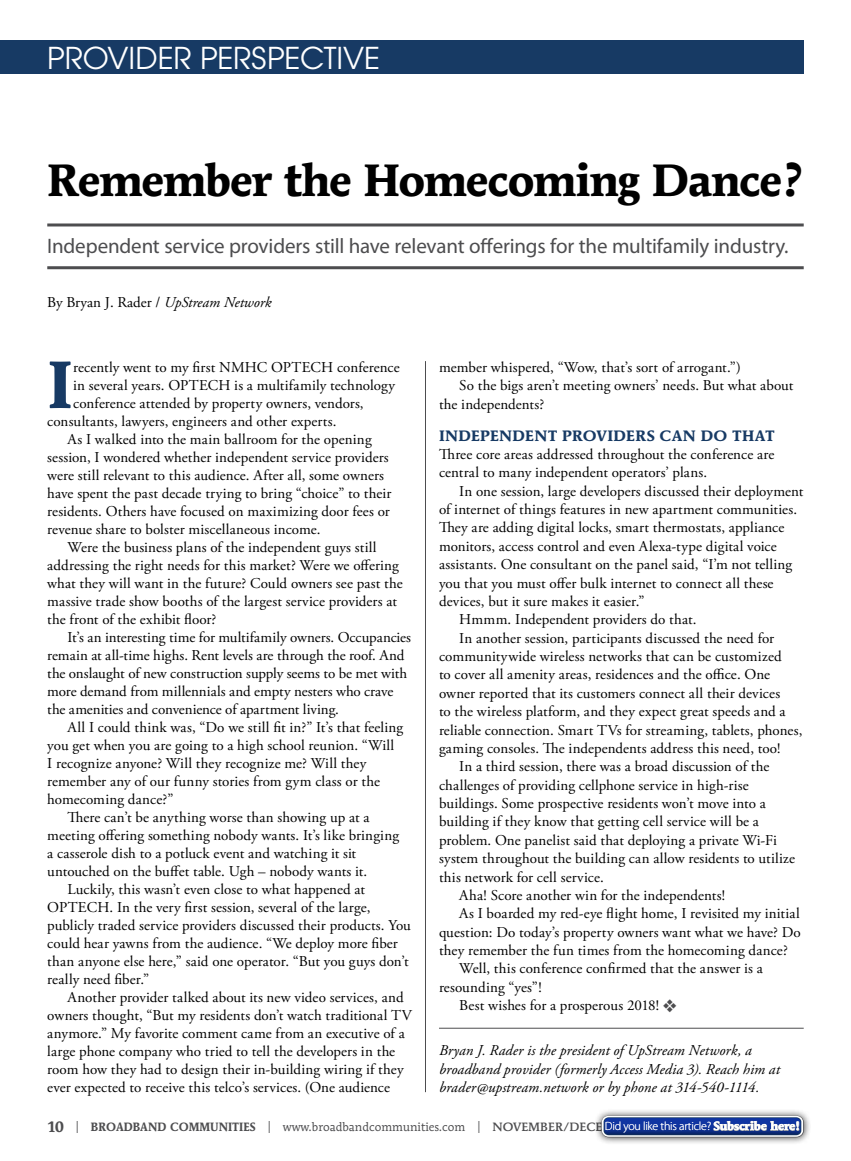
<style>
.page{position:relative;width:851px;height:1161px;background:#fff}
.page>*{position:absolute;margin:0;border:0;box-sizing:border-box;transform-origin:0 0}
.t1{font:700 66.3px "AT Mendoza Roman";color:#173a64}
.t2{font:700 45px "AT Mendoza Roman";letter-spacing:-.035em;color:#000}
.t3{font:30px "Avant Garde";letter-spacing:-.005em;color:#fff}
.t4{font:21px "Myriad Pro";letter-spacing:-.005em;color:#4d4d4f}
.t5{font:15px/18.3px "Adobe Garamond Pro";letter-spacing:.005em;color:#000}
.t6{font:italic 15px/18.3px "Adobe Garamond Pro";letter-spacing:.01em;color:#000}
.t7{font:700 15px "AT Mendoza Roman";letter-spacing:.015em;color:#173a64}
.t8{font:12px "AT Mendoza Roman";color:#4d4d4f}
.t9{font:300 12px "Myriad Pro";letter-spacing:-.02em;color:#fff}
.s1{font-style:italic}
.s2{color:#4d4d4f}
.s3{font-weight:700;font-size:15px}
.s4{font-weight:700}
.s5{font-weight:500}
.s6{font-family:"AT Mendoza Roman";font-weight:700}
</style>
<div class="page">
<div style="left:0;top:40px;width:803px;height:34px;background:#173a64"></div>
<hr style="left:439px;top:1028px;width:364px;height:1px;background:#4d4d4f">
<hr style="left:425px;top:361px;width:1px;height:731px;background:#4d4d4f">
<hr style="left:47px;top:223px;width:756px;height:3px;background:#4d4d4f">
<hr style="left:47px;top:266px;width:756px;height:3px;background:#4d4d4f">
<div style="left:594px;top:1108px;width:217px;height:37px;background:#000;opacity:.75"></div>
<svg style="left:602px;top:1116px;width:201px;height:21px"></svg>
<svg style="left:603px;top:1117px;width:198px;height:18px;background:#264494"></svg>
<h3 class="t3" style="left:47px;top:40px;width:334px">PROVIDER PERSPECTIVE</h3>
<h2 class="t2" style="left:47px;top:152px;width:758px">Remember the Homecoming Dance?</h2>
<h3 class="t4" style="left:47px;top:233px;width:742px">Independent service providers still have relevant offerings for the multifamily industry.</h3>
<p class="t5" style="left:47px;top:294px;width:226px">By Bryan J. Rader / <span class="s1">UpStream Network</span></p>
<h1 class="t1" style="left:47px;top:343px;width:27px">I</h1>
<p class="t5" style="left:73px;top:359px;width:328px">recently went to my first NMHC OPTECH conference</p>
<p class="t5" style="left:73px;top:377px;width:323px">in several years. OPTECH is a multifamily technology</p>
<p class="t5" style="left:73px;top:395px;width:292px">conference attended by property owners, vendors,</p>
<p class="t5" style="left:47px;top:413px;width:291px">consultants, lawyers, engineers and other experts.</p>
<p class="t5" style="left:67px;top:431px;width:305px">As I walked into the main ballroom for the opening</p>
<p class="t5" style="left:47px;top:449px;width:343px">session, I wondered whether independent service providers</p>
<p class="t5" style="left:47px;top:467px;width:338px">were still relevant to this audience. After all, some owners</p>
<p class="t5" style="left:47px;top:485px;width:345px">have spent the past decade trying to bring “choice” to their</p>
<p class="t5" style="left:47px;top:503px;width:344px">residents. Others have focused on maximizing door fees or</p>
<p class="t5" style="left:47px;top:521px;width:275px">revenue share to bolster miscellaneous income.</p>
<p class="t5" style="left:67px;top:539px;width:310px">Were the business plans of the independent guys still</p>
<p class="t5" style="left:47px;top:557px;width:353px">addressing the right needs for this market? Were we offering</p>
<p class="t5" style="left:47px;top:575px;width:357px">what they will want in the future? Could owners see past the</p>
<p class="t5" style="left:47px;top:593px;width:351px">massive trade show booths of the largest service providers at</p>
<p class="t5" style="left:47px;top:611px;width:171px">the front of the exhibit floor?</p>
<p class="t5" style="left:67px;top:629px;width:345px">It’s an interesting time for multifamily owners. Occupancies</p>
<p class="t5" style="left:47px;top:647px;width:359px">remain at all-time highs. Rent levels are through the roof. And</p>
<p class="t5" style="left:47px;top:665px;width:361px">the onslaught of new construction supply seems to be met with</p>
<p class="t5" style="left:47px;top:683px;width:347px">more demand from millennials and empty nesters who crave</p>
<p class="t5" style="left:47px;top:701px;width:293px">the amenities and convenience of apartment living.</p>
<p class="t5" style="left:67px;top:719px;width:337px">All I could think was, “Do we still fit in?” It’s that feeling</p>
<p class="t5" style="left:47px;top:737px;width:348px">you get when you are going to a high school reunion. “Will</p>
<p class="t5" style="left:47px;top:755px;width:320px">I recognize anyone? Will they recognize me? Will they</p>
<p class="t5" style="left:47px;top:773px;width:334px">remember any of our funny stories from gym class or the</p>
<p class="t5" style="left:47px;top:791px;width:128px">homecoming dance?”</p>
<p class="t5" style="left:67px;top:809px;width:303px">There can’t be anything worse than showing up at a</p>
<p class="t5" style="left:47px;top:827px;width:353px">meeting offering something nobody wants. It’s like bringing</p>
<p class="t5" style="left:47px;top:845px;width:310px">a casserole dish to a potluck event and watching it sit</p>
<p class="t5" style="left:47px;top:863px;width:321px">untouched on the buffet table. Ugh – nobody wants it.</p>
<p class="t5" style="left:67px;top:881px;width:299px">Luckily, this wasn’t even close to what happened at</p>
<p class="t5" style="left:47px;top:899px;width:325px">OPTECH. In the very first session, several of the large,</p>
<p class="t5" style="left:47px;top:917px;width:365px">publicly traded service providers discussed their products. You</p>
<p class="t5" style="left:47px;top:935px;width:352px">could hear yawns from the audience. “We deploy more fiber</p>
<p class="t5" style="left:47px;top:953px;width:363px">than anyone else here,” said one operator. “But you guys don’t</p>
<p class="t5" style="left:47px;top:971px;width:103px">really need fiber.”</p>
<p class="t5" style="left:67px;top:989px;width:337px">Another provider talked about its new video services, and</p>
<p class="t5" style="left:47px;top:1007px;width:366px">owners thought, “But my residents don’t watch traditional TV</p>
<p class="t5" style="left:47px;top:1025px;width:359px">anymore.” My favorite comment came from an executive of a</p>
<p class="t5" style="left:47px;top:1043px;width:349px">large phone company who tried to tell the developers in the</p>
<p class="t5" style="left:47px;top:1061px;width:358px">room how they had to design their in-building wiring if they</p>
<p class="t5" style="left:47px;top:1079px;width:344px">ever expected to receive this telco’s services. (One audience</p>
<p class="t5" style="left:439px;top:359px;width:303px">member whispered, “Wow, that’s sort of arrogant.”)</p>
<p class="t5" style="left:459px;top:377px;width:335px">So the bigs aren’t meeting owners’ needs. But what about</p>
<p class="t5" style="left:439px;top:395px;width:107px">the independents?</p>
<p class="t7" style="left:439px;top:426px;width:337px">INDEPENDENT PROVIDERS CAN DO THAT</p>
<p class="t5" style="left:439px;top:446px;width:337px">Three core areas addressed throughout the conference are central to many independent operators’ plans.</p>
<p class="t5" style="left:459px;top:482px;width:345px">In one session, large developers discussed their deployment</p>
<p class="t5" style="left:439px;top:501px;width:359px">of internet of things features in new apartment communities.</p>
<p class="t5" style="left:439px;top:519px;width:347px">They are adding digital locks, smart thermostats, appliance</p>
<p class="t5" style="left:439px;top:537px;width:339px">monitors, access control and even Alexa-type digital voice</p>
<p class="t5" style="left:439px;top:556px;width:355px">assistants. One consultant on the panel said, “I’m not telling</p>
<p class="t5" style="left:439px;top:574px;width:336px">you that you must offer bulk internet to connect all these</p>
<p class="t5" style="left:439px;top:593px;width:207px">devices, but it sure makes it easier.”</p>
<p class="t5" style="left:459px;top:611px;width:239px">Hmmm. Independent providers do that.</p>
<p class="t5" style="left:459px;top:629px;width:316px">In another session, participants discussed the need for</p>
<p class="t5" style="left:439px;top:648px;width:344px">communitywide wireless networks that can be customized</p>
<p class="t5" style="left:439px;top:666px;width:332px">to cover all amenity areas, residences and the office. One</p>
<p class="t5" style="left:439px;top:684px;width:342px">owner reported that its customers connect all their devices</p>
<p class="t5" style="left:439px;top:703px;width:348px">to the wireless platform, and they expect great speeds and a</p>
<p class="t5" style="left:439px;top:721px;width:365px">reliable connection. Smart TVs for streaming, tablets, phones,</p>
<p class="t5" style="left:439px;top:740px;width:343px">gaming consoles. The independents address this need, too!</p>
<p class="t5" style="left:459px;top:758px;width:311px">In a third session, there was a broad discussion of the</p>
<p class="t5" style="left:439px;top:776px;width:311px">challenges of providing cellphone service in high-rise</p>
<p class="t5" style="left:439px;top:795px;width:328px">buildings. Some prospective residents won’t move into a</p>
<p class="t5" style="left:439px;top:813px;width:321px">building if they know that getting cell service will be a</p>
<p class="t5" style="left:439px;top:831px;width:339px">problem. One panelist said that deploying a private Wi-Fi</p>
<p class="t5" style="left:439px;top:850px;width:358px">system throughout the building can allow residents to utilize</p>
<p class="t5" style="left:439px;top:868px;width:166px">this network for cell service.</p>
<p class="t5" style="left:459px;top:887px;width:267px">Aha! Score another win for the independents!</p>
<p class="t5" style="left:459px;top:905px;width:342px">As I boarded my red-eye flight home, I revisited my initial</p>
<p class="t5" style="left:439px;top:923px;width:363px">question: Do today’s property owners want what we have? Do</p>
<p class="t5" style="left:439px;top:942px;width:350px">they remember the fun times from the homecoming dance?</p>
<p class="t5" style="left:459px;top:960px;width:305px">Well, this conference confirmed that the answer is a</p>
<p class="t5" style="left:439px;top:978px;width:104px">resounding “yes”!</p>
<p class="t5" style="left:459px;top:997px;width:219px">Best wishes for a prosperous 2018! <span class="s2">❖</span></p>
<p class="t6" style="left:439px;top:1042px;width:342px">Bryan J. Rader is the president of UpStream Network, a broadband provider (formerly Access Media 3). Reach him at brader@upstream.network or by phone at 314-540-1114.</p>
<p class="t8" style="left:47px;top:1120px;width:623px"><span class="s3">10</span> | <span class="s4">BROADBAND COMMUNITIES</span> | www.broadbandcommunities.com | <span class="s5">NOVEMBER/DECEMBER 2017</span></p>
<p class="t9" style="left:605px;top:1119px;width:197px">Did you like this article? <span class="s6">Subscribe here!</span></p>
</div>
